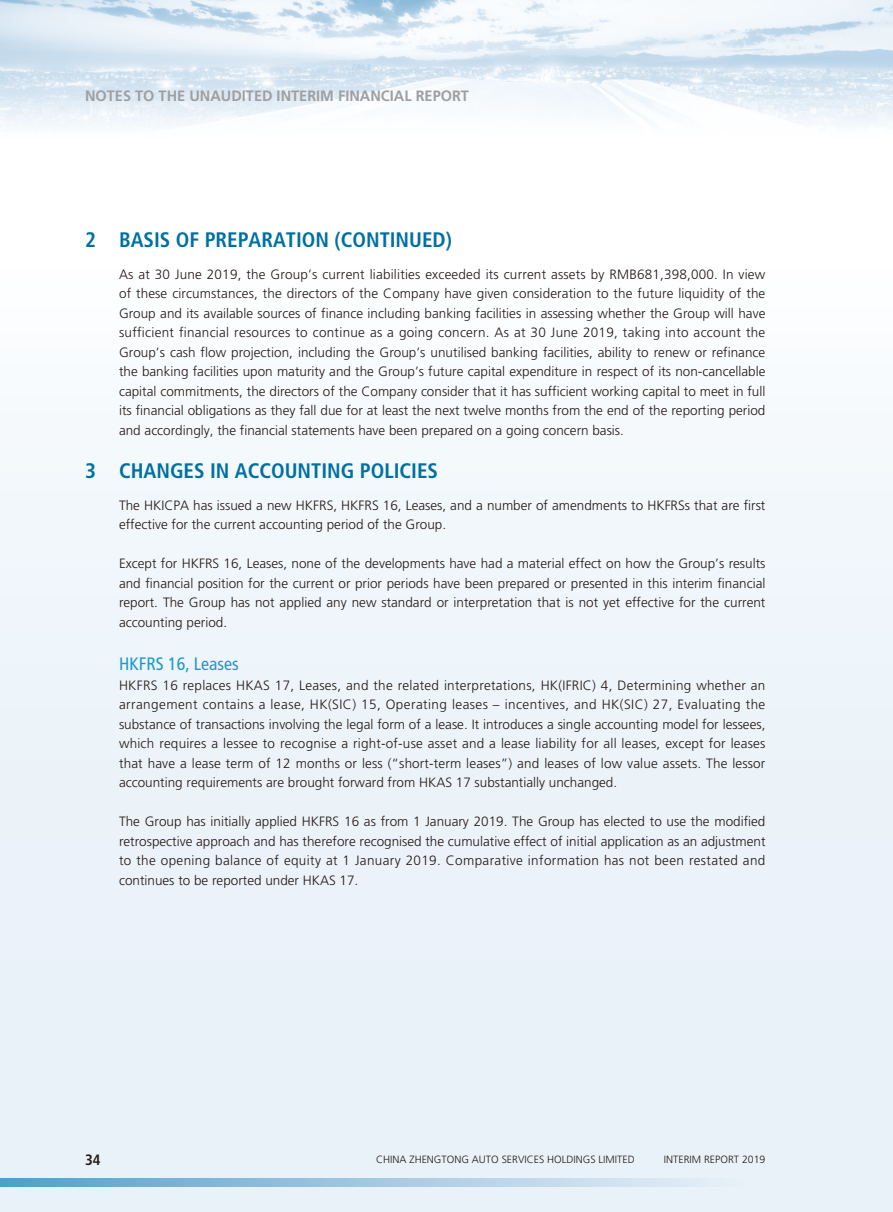
<style>
.page{position:relative;width:893px;height:1212px;background:#fff}
.page>*{position:absolute;margin:0;border:0;box-sizing:border-box;transform-origin:0 0}
.t1{font:700 condensed 21px "Frutiger LT Std";color:#0070a2}
.t2{font:condensed 18px "Frutiger LT Std";color:#1d99c8}
.t3{font:700 15px "Frutiger LT Std";color:#9f9fa0}
.t4{font:700 condensed 15px "Frutiger LT Std";color:#231916}
.t5{font:300 13.5px/19.5px "Frutiger LT Std";color:#231916;text-align:justify}
.t6{font:300 10.5px "Frutiger LT Std";color:#231916}
</style>
<div class="page">
<div style="left:0;top:451px;width:893px;height:761px;background:#ebf3f9"></div>
<img style="left:0;top:0;width:893px;height:128px">
<img style="left:0;top:1178px;width:786px;height:8px">
<p class="t3" style="left:85px;top:89px;width:385px">NOTES TO THE UNAUDITED INTERIM FINANCIAL REPORT</p>
<h1 class="t1" style="left:85px;top:230px;width:368px">2 BASIS OF PREPARATION (CONTINUED)</h1>
<p class="t5" style="left:119px;top:265px;width:648px">As at 30 June 2019, the Group’s current liabilities exceeded its current assets by RMB681,398,000. In view of these circumstances, the directors of the Company have given consideration to the future liquidity of the Group and its available sources of finance including banking facilities in assessing whether the Group will have sufficient financial resources to continue as a going concern. As at 30 June 2019, taking into account the Group’s cash flow projection, including the Group’s unutilised banking facilities, ability to renew or refinance the banking facilities upon maturity and the Group’s future capital expenditure in respect of its non-cancellable capital commitments, the directors of the Company consider that it has sufficient working capital to meet in full its financial obligations as they fall due for at least the next twelve months from the end of the reporting period and accordingly, the financial statements have been prepared on a going concern basis.</p>
<h1 class="t1" style="left:85px;top:461px;width:354px">3 CHANGES IN ACCOUNTING POLICIES</h1>
<p class="t5" style="left:119px;top:496px;width:648px">The HKICPA has issued a new HKFRS, HKFRS 16, Leases, and a number of amendments to HKFRSs that are first effective for the current accounting period of the Group.</p>
<p class="t5" style="left:119px;top:554px;width:648px">Except for HKFRS 16, Leases, none of the developments have had a material effect on how the Group’s results and financial position for the current or prior periods have been prepared or presented in this interim financial report. The Group has not applied any new standard or interpretation that is not yet effective for the current accounting period.</p>
<h2 class="t2" style="left:119px;top:655px;width:121px">HKFRS 16, Leases</h2>
<p class="t5" style="left:119px;top:676px;width:648px">HKFRS 16 replaces HKAS 17, Leases, and the related interpretations, HK(IFRIC) 4, Determining whether an arrangement contains a lease, HK(SIC) 15, Operating leases – incentives, and HK(SIC) 27, Evaluating the substance of transactions involving the legal form of a lease. It introduces a single accounting model for lessees, which requires a lessee to recognise a right-of-use asset and a lease liability for all leases, except for leases that have a lease term of 12 months or less (“short-term leases”) and leases of low value assets. The lessor accounting requirements are brought forward from HKAS 17 substantially unchanged.</p>
<p class="t5" style="left:119px;top:812px;width:648px">The Group has initially applied HKFRS 16 as from 1 January 2019. The Group has elected to use the modified retrospective approach and has therefore recognised the cumulative effect of initial application as an adjustment to the opening balance of equity at 1 January 2019. Comparative information has not been restated and continues to be reported under HKAS 17.</p>
<p class="t4" style="left:85px;top:1152px;width:17px">34</p>
<p class="t6" style="left:376px;top:1154px;width:260px">CHINA ZHENGTONG AUTO SERVICES HOLDINGS LIMITED</p>
<p class="t6" style="left:664px;top:1154px;width:103px">INTERIM REPORT 2019</p>
</div>
